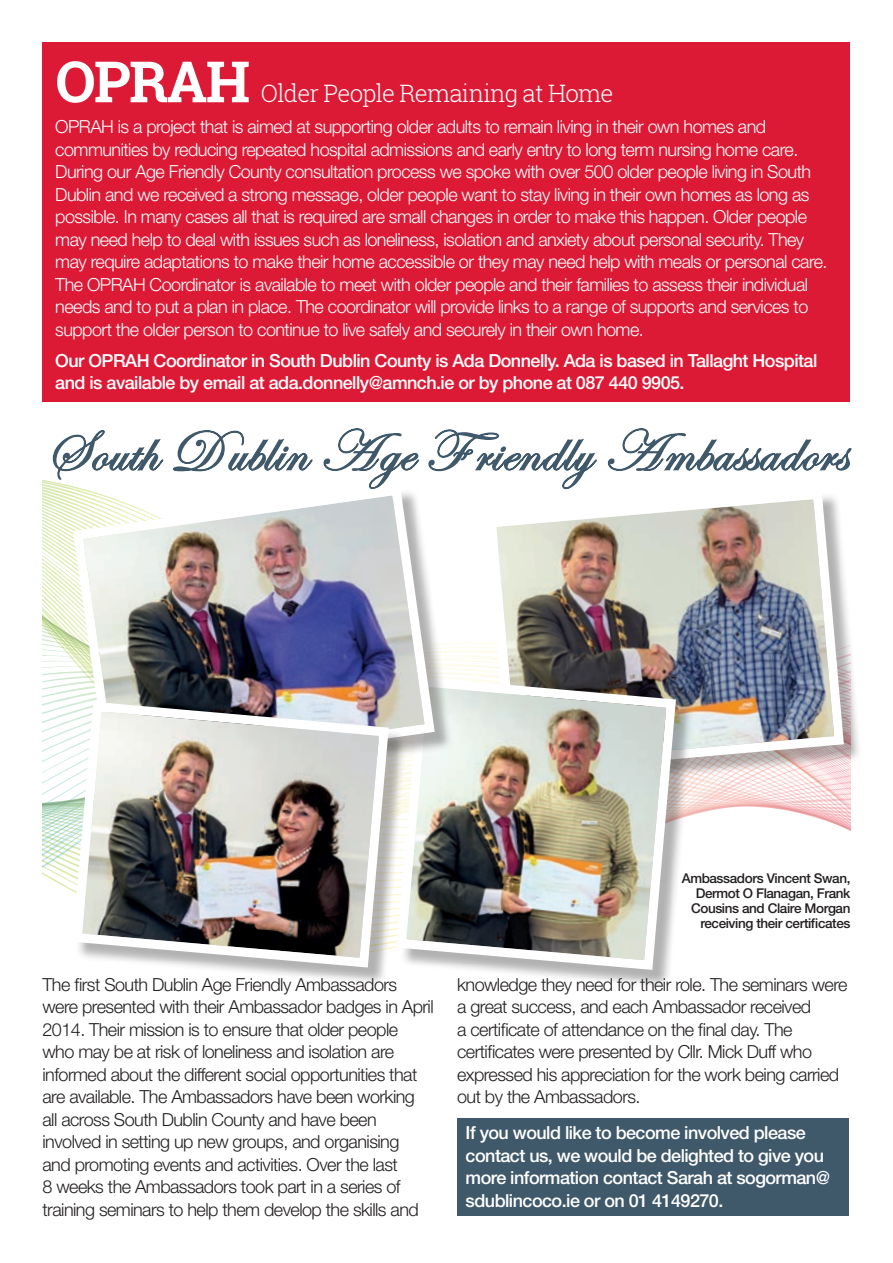
<style>
.page{position:relative;width:893px;height:1263px;background:#fff}
.page>*{position:absolute;margin:0;border:0;box-sizing:border-box;transform-origin:0 0}
.t1{font:58.5px "Edwardian Script ITC";letter-spacing:.02em;color:#3f596b}
.t2{font:700 57px "Roboto Slab";letter-spacing:-.03em;color:#fff}
.t3{font:300 24px "Roboto Slab";letter-spacing:-.03em;color:#fff}
.t4{font:300 18px/22.5px "Helvetica Neue LT Std";letter-spacing:-.03em;color:#fff}
.t5{font:300 18px/22.5px "Helvetica Neue LT Std";letter-spacing:-.03em;color:#231f20}
.t6{font:500 18px/22.5px "Helvetica Neue LT Std";letter-spacing:-.03em;color:#fff}
.t7{font:500 13.5px/15px "Helvetica Neue LT Std";letter-spacing:-.03em;color:#231f20;text-align:right}
</style>
<div class="page">
<div style="left:43px;top:43px;width:807px;height:359px;background:#dc1a36"></div>
<div style="left:457px;top:1118px;width:392px;height:97px;background:#3f596b"></div>
<svg style="left:52px;top:430px;width:112px;height:42px"></svg>
<svg style="left:173px;top:430px;width:140px;height:42px"></svg>
<svg style="left:323px;top:428px;width:97px;height:44px"></svg>
<svg style="left:428px;top:429px;width:169px;height:43px"></svg>
<svg style="left:607px;top:428px;width:245px;height:43px"></svg>
<svg style="left:43px;top:628px;width:807px;height:261px"></svg>
<div style="left:489px;top:492px;width:373px;height:300px;background:#231f20;opacity:.35"></div>
<img style="left:482px;top:484px;width:367px;height:294px">
<div style="left:399px;top:680px;width:295px;height:308px;background:#231f20;opacity:.35"></div>
<img style="left:407px;top:672px;width:274px;height:303px">
<div style="left:76px;top:488px;width:377px;height:308px;background:#231f20;opacity:.35"></div>
<img style="left:68px;top:480px;width:372px;height:303px">
<div style="left:75px;top:705px;width:332px;height:281px;background:#231f20;opacity:.35"></div>
<img style="left:68px;top:697px;width:326px;height:275px">
<h2 class="t2" style="left:55px;top:43px;width:197px">OPRAH</h2>
<h3 class="t3" style="left:261px;top:77px;width:354px">Older People Remaining at Home</h3>
<p class="t4" style="left:55px;top:115px;width:774px">OPRAH is a project that is aimed at supporting older adults to remain living in their own homes and communities by reducing repeated hospital admissions and early entry to long term nursing home care.<br>During our Age Friendly County consultation process we spoke with over 500 older people living in South Dublin and we received a strong message, older people want to stay living in their own homes as long as possible. In many cases all that is required are small changes in order to make this happen. Older people may need help to deal with issues such as loneliness, isolation and anxiety about personal security. They may require adaptations to make their home accessible or they may need help with meals or personal care.<br>The OPRAH Coordinator is available to meet with older people and their families to assess their individual needs and to put a plan in place. The coordinator will provide links to a range of supports and services to support the older person to continue to live safely and securely in their own home.</p>
<p class="t6" style="left:55px;top:349px;width:764px">Our OPRAH Coordinator in South Dublin County is Ada Donnelly. Ada is based in Tallaght Hospital and is available by email at ada.donnelly@amnch.ie or by phone at 087 440 9905.</p>
<h1 class="t1" style="left:46px;top:419px;width:803px">South Dublin Age Friendly Ambassadors</h1>
<p class="t7" style="left:682px;top:871px;width:170px">Ambassadors Vincent Swan,<br>Dermot O Flanagan, Frank<br>Cousins and Claire Morgan receiving their certificates</p>
<p class="t5" style="left:43px;top:973px;width:393px">The first South Dublin Age Friendly Ambassadors were presented with their Ambassador badges in April 2014. Their mission is to ensure that older people who may be at risk of loneliness and isolation are informed about the different social opportunities that are available. The Ambassadors have been working all across South Dublin County and have been involved in setting up new groups, and organising<br>and promoting events and activities. Over the last<br>8 weeks the Ambassadors took part in a series of training seminars to help them develop the skills and</p>
<p class="t5" style="left:457px;top:973px;width:392px">knowledge they need for their role. The seminars were a great success, and each Ambassador received<br>a certificate of attendance on the final day. The certificates were presented by Cllr. Mick Duff who expressed his appreciation for the work being carried out by the Ambassadors.</p>
<p class="t6" style="left:466px;top:1121px;width:366px">If you would like to become involved please contact us, we would be delighted to give you more information contact Sarah at sogorman@ sdublincoco.ie or on 01 4149270.</p>
</div>
